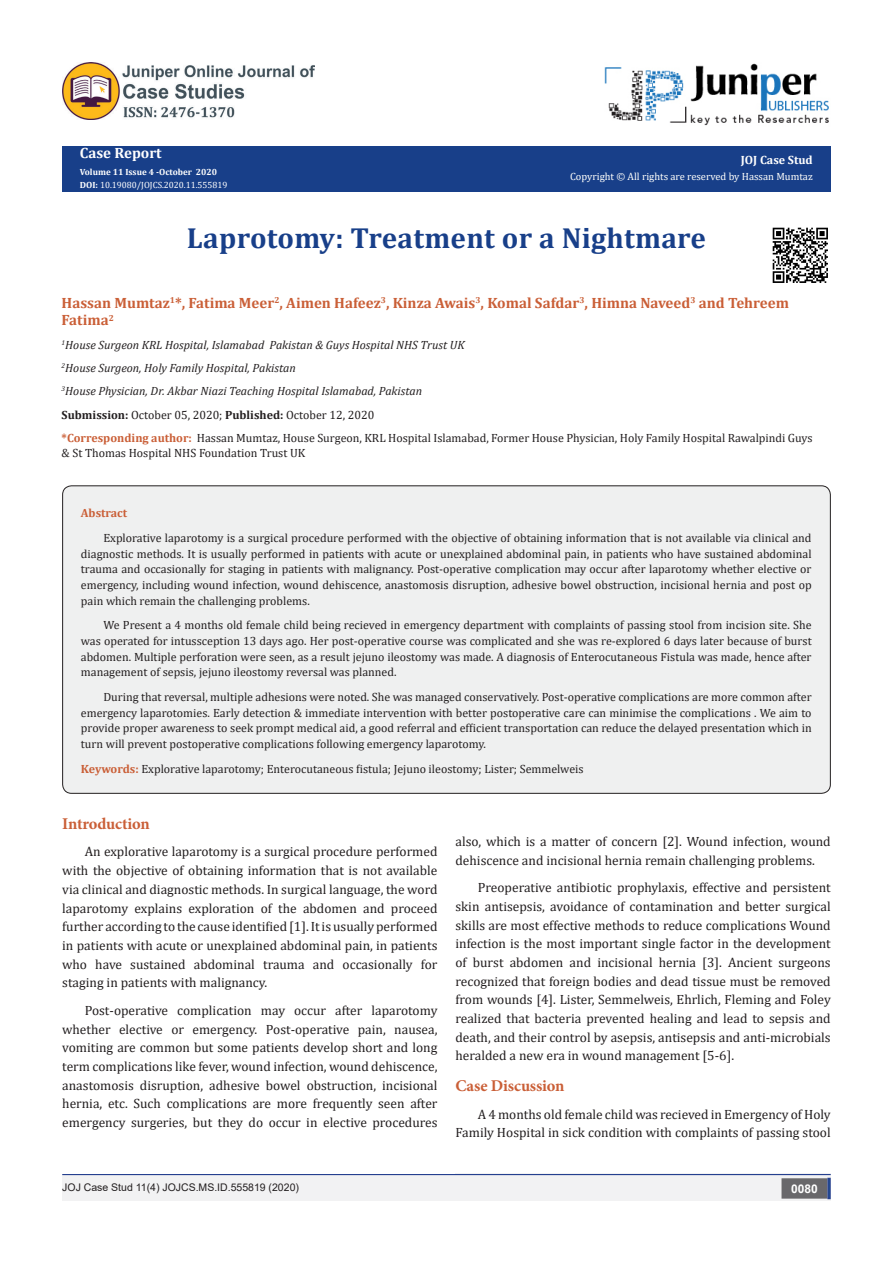
<style>
.page{position:relative;width:893px;height:1263px;background:#fff}
.page>*{position:absolute;margin:0;border:0;box-sizing:border-box;transform-origin:0 0}
.t1{font:700 29.1px "Cambria";letter-spacing:.01em;color:#183f89}
.t2{font:700 16.5px "Minion Pro";letter-spacing:-.01em;color:#ca5f37}
.t3{font:700 15px/18px "Cambria";color:#ca5f37}
.t4{font:700 15px "Cambria";color:#fff}
.t5{font:13.5px/18.8px "Cambria";color:#231f20;text-align:justify}
.t6{font:12px/15.8px "Cambria";color:#231f20;text-align:justify}
.t7{font:italic 12px "Cambria";color:#231f20}
.t8{font:700 12px "Cambria";color:#fff}
.t9{font:700 12px "Cambria";color:#ca5f37}
.t10{font:700 12px "Arial";color:#fff}
.t11{font:10.5px "Cambria";color:#fffffc}
.t12{font:10.5px "Arial";color:#231f20}
.t13{font:9px "Cambria";color:#fff}
.t14{font:700 9px "Cambria";color:#fff}
.s1{font-weight:700}
.s2{font-weight:700;color:#ca5f37}
</style>
<div class="page">
<div style="left:62px;top:146px;width:768px;height:45px;background:#183f89"></div>
<img style="left:604px;top:63px;width:225px;height:63px">
<div style="left:62px;top:1174px;width:393px;height:27px;background:#f2f2f3"></div>
<div style="left:455px;top:1173px;width:376px;height:28px;background:#f2f2f3"></div>
<div style="left:782px;top:1179px;width:45px;height:19px;background:#69686b"></div>
<div style="left:781px;top:1178px;width:46px;height:20px;border:2px solid #69686b"></div>
<svg style="left:827px;top:1178px;width:4px;height:21px"></svg>
<hr style="left:62px;top:1174px;width:769px;height:1px;background:#25408f">
<div style="left:63px;top:486px;width:767px;height:307px;background:#eff0f0;border-radius:9px"></div>
<img style="left:772px;top:227px;width:56px;height:56px">
<img style="left:62px;top:62px;width:253px;height:58px">
<p class="t4" style="left:80px;top:143px;width:83px">Case Report</p>
<p class="t14" style="left:80px;top:165px;width:139px">Volume 11 Issue 4 -October 2020</p>
<p class="t13" style="left:80px;top:180px;width:149px"><span class="s1">DOI:</span> 10.19080/JOJCS.2020.11.555819</p>
<p class="t8" style="left:741px;top:152px;width:73px">JOJ Case Stud</p>
<p class="t11" style="left:570px;top:170px;width:244px">Copyright © All rights are reserved by Hassan Mumtaz</p>
<p class="t1" style="left:187px;top:218px;width:521px">Laprotomy: Treatment or a Nightmare</p>
<p class="t3" style="left:62px;top:293px;width:729px">Hassan Mumtaz<sup>1</sup>*, Fatima Meer<sup>2</sup>, Aimen Hafeez<sup>3</sup>, Kinza Awais<sup>3</sup>, Komal Safdar<sup>3</sup>, Himna Naveed<sup>3</sup> and Tehreem<br>Fatima<sup>2</sup></p>
<p class="t7" style="left:62px;top:336px;width:404px"><sup>1</sup>House Surgeon KRL Hospital, Islamabad Pakistan &amp; Guys Hospital NHS Trust UK</p>
<p class="t7" style="left:62px;top:360px;width:236px"><sup>2</sup>House Surgeon, Holy Family Hospital, Pakistan</p>
<p class="t7" style="left:62px;top:383px;width:362px"><sup>3</sup>House Physician, Dr. Akbar Niazi Teaching Hospital Islamabad, Pakistan</p>
<p class="t6" style="left:62px;top:407px;width:314px"><span class="s1">Submission:</span> October 05, 2020; <span class="s1">Published:</span> October 12, 2020</p>
<p class="t6" style="left:62px;top:431px;width:752px;line-height:14.4px"><span class="s2">*Corresponding author:</span> Hassan Mumtaz, House Surgeon, KRL Hospital Islamabad, Former House Physician, Holy Family Hospital Rawalpindi Guys &amp; St Thomas Hospital NHS Foundation Trust UK</p>
<p class="t9" style="left:81px;top:505px;width:48px">Abstract</p>
<p class="t6" style="left:81px;top:530px;width:732px;text-indent:22px">Explorative laparotomy is a surgical procedure performed with the objective of obtaining information that is not available via clinical and diagnostic methods. It is usually performed in patients with acute or unexplained abdominal pain, in patients who have sustained abdominal trauma and occasionally for staging in patients with malignancy. Post-operative complication may occur after laparotomy whether elective or emergency, including wound infection, wound dehiscence, anastomosis disruption, adhesive bowel obstruction, incisional hernia and post op pain which remain the challenging problems.</p>
<p class="t6" style="left:81px;top:617px;width:732px;text-indent:22px">We Present a 4 months old female child being recieved in emergency department with complaints of passing stool from incision site. She was operated for intussception 13 days ago. Her post-operative course was complicated and she was re-explored 6 days later because of burst abdomen. Multiple perforation were seen, as a result jejuno ileostomy was made. A diagnosis of Enterocutaneous Fistula was made, hence after management of sepsis, jejuno ileostomy reversal was planned.</p>
<p class="t6" style="left:81px;top:689px;width:732px;text-indent:22px">During that reversal, multiple adhesions were noted. She was managed conservatively. Post-operative complications are more common after emergency laparotomies. Early detection &amp; immediate intervention with better postoperative care can minimise the complications . We aim to provide proper awareness to seek prompt medical aid, a good referral and efficient transportation can reduce the delayed presentation which in turn will prevent postoperative complications following emergency laparotomy.</p>
<p class="t6" style="left:81px;top:761px;width:504px"><span class="s2">Keywords:</span> Explorative laparotomy; Enterocutaneous fistula; Jejuno ileostomy; Lister; Semmelweis</p>
<p class="t2" style="left:62px;top:812px;width:89px">Introduction</p>
<p class="t5" style="left:62px;top:842px;width:377px;text-indent:22px">An explorative laparotomy is a surgical procedure performed with the objective of obtaining information that is not available via clinical and diagnostic methods. In surgical language, the word laparotomy explains exploration of the abdomen and proceed further according to the cause identified [1]. It is usually performed in patients with acute or unexplained abdominal pain, in patients who have sustained abdominal trauma and occasionally for staging in patients with malignancy.</p>
<p class="t5" style="left:62px;top:1001px;width:377px;text-indent:22px">Post-operative complication may occur after laparotomy whether elective or emergency. Post-operative pain, nausea, vomiting are common but some patients develop short and long term complications like fever, wound infection, wound dehiscence, anastomosis disruption, adhesive bowel obstruction, incisional hernia, etc. Such complications are more frequently seen after emergency surgeries, but they do occur in elective procedures</p>
<p class="t5" style="left:455px;top:832px;width:377px">also, which is a matter of concern [2]. Wound infection, wound dehiscence and incisional hernia remain challenging problems.</p>
<p class="t5" style="left:455px;top:878px;width:377px;text-indent:22px">Preoperative antibiotic prophylaxis, effective and persistent skin antisepsis, avoidance of contamination and better surgical skills are most effective methods to reduce complications Wound infection is the most important single factor in the development of burst abdomen and incisional hernia [3]. Ancient surgeons recognized that foreign bodies and dead tissue must be removed from wounds [4]. Lister, Semmelweis, Ehrlich, Fleming and Foley realized that bacteria prevented healing and lead to sepsis and death, and their control by asepsis, antisepsis and anti-microbials heralded a new era in wound management [5-6].</p>
<p class="t2" style="left:455px;top:1074px;width:111px">Case Discussion</p>
<p class="t5" style="left:455px;top:1105px;width:377px;text-align:right">A 4 months old female child was recieved in Emergency of Holy<br>Family Hospital in sick condition with complaints of passing stool</p>
<p class="t12" style="left:62px;top:1180px;width:238px">JOJ Case Stud 11(4) JOJCS.MS.ID.555819 (2020)</p>
<p class="t10" style="left:791px;top:1180px;width:28px">0080</p>
</div>
